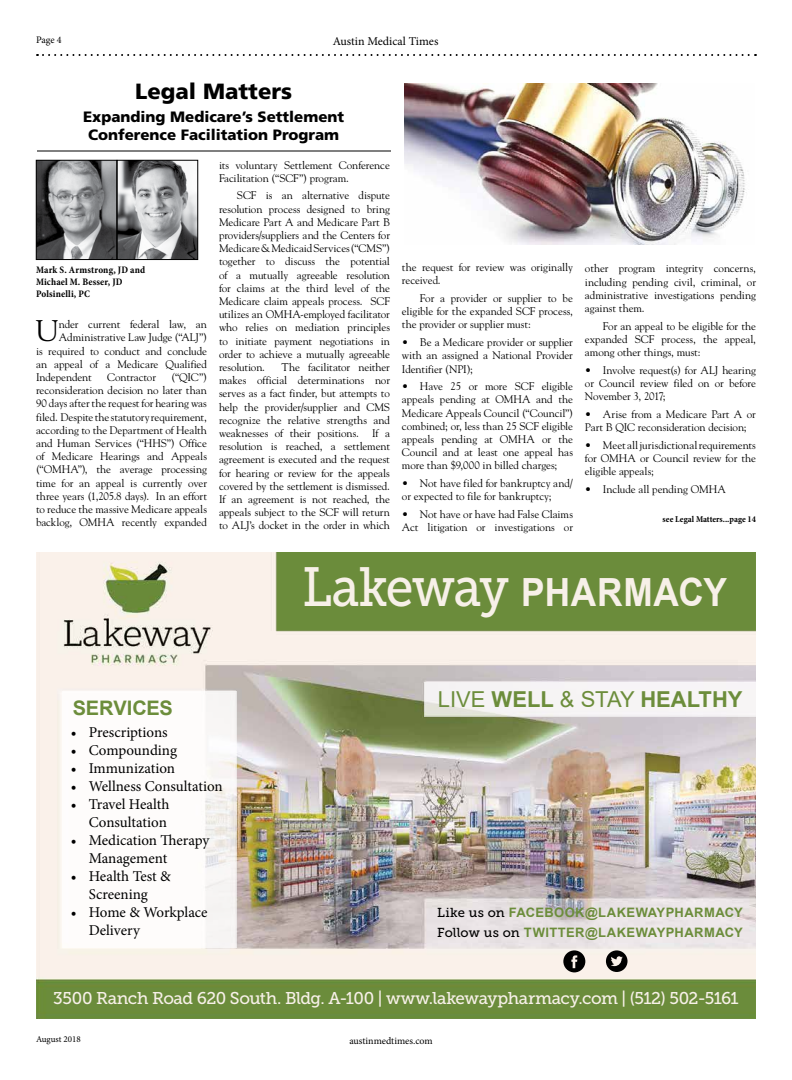
<style>
.page{position:relative;width:792px;height:1080px;background:#fff}
.page>*{position:absolute;margin:0;border:0;box-sizing:border-box;transform-origin:0 0}
.t1{font:700 38.9px "Arial";letter-spacing:.02em;color:#f7f0e8;scale:.91 1}
.t2{font:29.7px "Goudy";color:#000}
.t3{font:700 22px "Arial";color:#6c8d3b}
.t4{font:900 22px "Frutiger";color:#000}
.t5{font:700 20px "Arial";letter-spacing:-.005em;color:#6c8d3b}
.t6{font:17px "Museo Slab 500";letter-spacing:-.025em;color:#f7f0e8}
.t7{font:15px/18px "Minion Pro";letter-spacing:-.005em;color:#000}
.t8{font:900 15px/18px "Frutiger";color:#000;text-align:center}
.t9{font:700 13px/20px "Arial";letter-spacing:.035em;color:#6c8d3b}
.t10{font:12px "Minion Pro";color:#000}
.t11{font:11px/13.2px "Goudy";letter-spacing:-.01em;color:#000;text-align:justify}
.t12{font:700 condensed 10px/12px "Minion Pro";letter-spacing:.01em;color:#000}
.t13{font:10px "Minion Pro";letter-spacing:-.005em;color:#000}
.t14{font:700 condensed 9px "Minion Pro";color:#000}
.t15{font:9px "Minion Pro";color:#000}
.s1{font-family:"Museo Slab 500";font-weight:400;font-size:55.1px}
.s2{font-weight:400}
.s3{font-family:"Museo Slab 500";font-weight:400;color:#000}
</style>
<div class="page">
<svg style="left:37px;top:54px;width:719px;height:2px"></svg>
<img style="left:36px;top:552px;width:720px;height:467px">
<div style="left:424px;top:682px;width:332px;height:35px;background:#f6f4f4"></div>
<div style="left:62px;top:691px;width:174px;height:257px;background:#fff"></div>
<svg style="left:563px;top:950px;width:22px;height:22px"></svg>
<svg style="left:606px;top:950px;width:22px;height:22px"></svg>
<hr style="left:37px;top:150px;width:354px;height:2px;background:#000">
<img style="left:404px;top:83px;width:343px;height:162px">
<img style="left:38px;top:162px;width:158px;height:96px">
<div style="left:36px;top:160px;width:81px;height:100px;border:1px solid #000"></div>
<div style="left:117px;top:160px;width:81px;height:100px;border:1px solid #000"></div>
<p class="t13" style="left:36px;top:33px;width:27px">Page 4</p>
<p class="t10" style="left:333px;top:33px;width:107px">Austin Medical Times</p>
<h3 class="t4" style="left:135px;top:79px;width:159px">Legal Matters</h3>
<h3 class="t8" style="left:83px;top:108px;width:263px">Expanding Medicare’s Settlement<br>Conference Facilitation Program</h3>
<p class="t12" style="left:36px;top:263px;width:111px">Mark S. Armstrong, JD and<br>Michael M. Besser, JD<br>Polsinelli, PC</p>
<h2 class="t2" style="left:36px;top:313px;width:25px">U</h2>
<p class="t11" style="left:59px;top:317px;width:150px">nder current federal law, an</p>
<p class="t11" style="left:59px;top:331px;width:150px">Administrative Law Judge (“ALJ”)</p>
<p class="t11" style="left:36px;top:344px;width:172px">is required to conduct and conclude</p>
<p class="t11" style="left:36px;top:357px;width:172px">an appeal of a Medicare Qualified</p>
<p class="t11" style="left:36px;top:370px;width:57px">Independent</p>
<p class="t11" style="left:107px;top:370px;width:50px">Contractor</p>
<p class="t11" style="left:36px;top:370px;width:173px;text-indent:136px">(“QIC”) reconsideration decision no later than 90 days after the request for hearing was filed. Despite the statutory requirement, according to the Department of Health and Human Services (“HHS”) Office of Medicare Hearings and Appeals (“OMHA”), the average processing time for an appeal is currently over three years (1,205.8 days). In an effort to reduce the massive Medicare appeals backlog, OMHA recently expanded</p>
<p class="t11" style="left:219px;top:158px;width:173px">its voluntary Settlement Conference<br>Facilitation (“SCF”) program.</p>
<p class="t11" style="left:219px;top:189px;width:173px;text-indent:18px">SCF is an alternative dispute resolution process designed to bring Medicare Part A and Medicare Part B providers/suppliers and the Centers for Medicare &amp; Medicaid Services (“CMS”) together to discuss the potential of a mutually agreeable resolution for claims at the third level of the Medicare claim appeals process. SCF utilizes an OMHA-employed facilitator who relies on mediation principles to initiate payment negotiations in order to achieve a mutually agreeable resolution.</p>
<p class="t11" style="left:219px;top:360px;width:173px;text-indent:63px">The facilitator neither makes official determinations nor serves as a fact finder, but attempts to help the provider/supplier and CMS recognize the relative strengths and weaknesses of their positions. If a resolution is reached, a settlement agreement is executed and the request for hearing or review for the appeals covered by the settlement is dismissed.<br>If an agreement is not reached, the appeals subject to the SCF will return to ALJ’s docket in the order in which</p>
<p class="t11" style="left:402px;top:260px;width:173px">the request for review was originally received.</p>
<p class="t11" style="left:402px;top:291px;width:173px;text-indent:18px">For a provider or supplier to be eligible for the expanded SCF process, the provider or supplier must:</p>
<p class="t11" style="left:402px;top:335px;width:172px">• Be a Medicare provider or supplier with an assigned a National Provider Identifier (NPI);</p>
<p class="t11" style="left:402px;top:380px;width:173px">• Have 25 or more SCF eligible appeals pending at OMHA and the Medicare Appeals Council (“Council”) combined; or, less than 25 SCF eligible appeals pending at OMHA or the Council and at least one appeal has more than $9,000 in billed charges;</p>
<p class="t11" style="left:402px;top:476px;width:172px">• Not have filed for bankruptcy and/ or expected to file for bankruptcy;</p>
<p class="t11" style="left:402px;top:507px;width:173px">• Not have or have had False Claims<br>Act litigation or investigations or</p>
<p class="t11" style="left:585px;top:262px;width:173px">other program integrity concerns, including pending civil, criminal, or administrative investigations pending against them.</p>
<p class="t11" style="left:585px;top:319px;width:173px;text-indent:18px">For an appeal to be eligible for the expanded SCF process, the appeal, among other things, must:</p>
<p class="t11" style="left:585px;top:363px;width:172px">• Involve request(s) for ALJ hearing or Council review filed on or before November 3, 2017;</p>
<p class="t11" style="left:585px;top:407px;width:172px">• Arise from a Medicare Part A or<br>Part B QIC reconsideration decision;</p>
<p class="t11" style="left:585px;top:438px;width:173px">• Meet all jurisdictional requirements for OMHA or Council review for the eligible appeals;</p>
<p class="t11" style="left:585px;top:482px;width:143px">• Include all pending OMHA</p>
<p class="t14" style="left:663px;top:512px;width:95px">see Legal Matters...page 14</p>
<h3 class="t5" style="left:73px;top:694px;width:102px">SERVICES</h3>
<h3 class="t7" style="left:71px;top:723px;width:98px">• Prescriptions</h3>
<h3 class="t7" style="left:71px;top:741px;width:108px">• Compounding</h3>
<h3 class="t7" style="left:71px;top:759px;width:106px">• Immunization</h3>
<h3 class="t7" style="left:71px;top:777px;width:154px">• Wellness Consultation</h3>
<h3 class="t7" style="left:71px;top:795px;width:100px;text-align:right">• Travel Health<br>Consultation</h3>
<h3 class="t7" style="left:89px;top:831px;width:122px;text-indent:-18px">• Medication Therapy<br>Management</h3>
<h3 class="t7" style="left:71px;top:867px;width:102px;text-align:center">• Health Test &amp;<br>Screening</h3>
<h3 class="t7" style="left:89px;top:903px;width:120px;text-indent:-18px">• Home &amp; Workplace<br>Delivery</h3>
<h1 class="t1" style="left:302px;top:565px;width:468px"><span class="s1">Lakeway</span> PHARMACY</h1>
<h3 class="t3" style="left:438px;top:683px;width:306px"><span class="s2">LIVE</span> WELL <span class="s2">&amp; STAY</span> HEALTHY</h3>
<p class="t9" style="left:437px;top:903px;width:307px"><span class="s3">Like us on</span> FACEBOOK@LAKEWAYPHARMACY<br><span class="s3">Follow us on</span> TWITTER@LAKEWAYPHARMACY</p>
<h3 class="t6" style="left:53px;top:989px;width:687px">3500 Ranch Road 620 South. Bldg. A-100 | www.lakewaypharmacy.com | (512) 502-5161</h3>
<p class="t15" style="left:36px;top:1033px;width:46px">August 2018</p>
<p class="t13" style="left:349px;top:1034px;width:85px">austinmedtimes.com</p>
</div>
